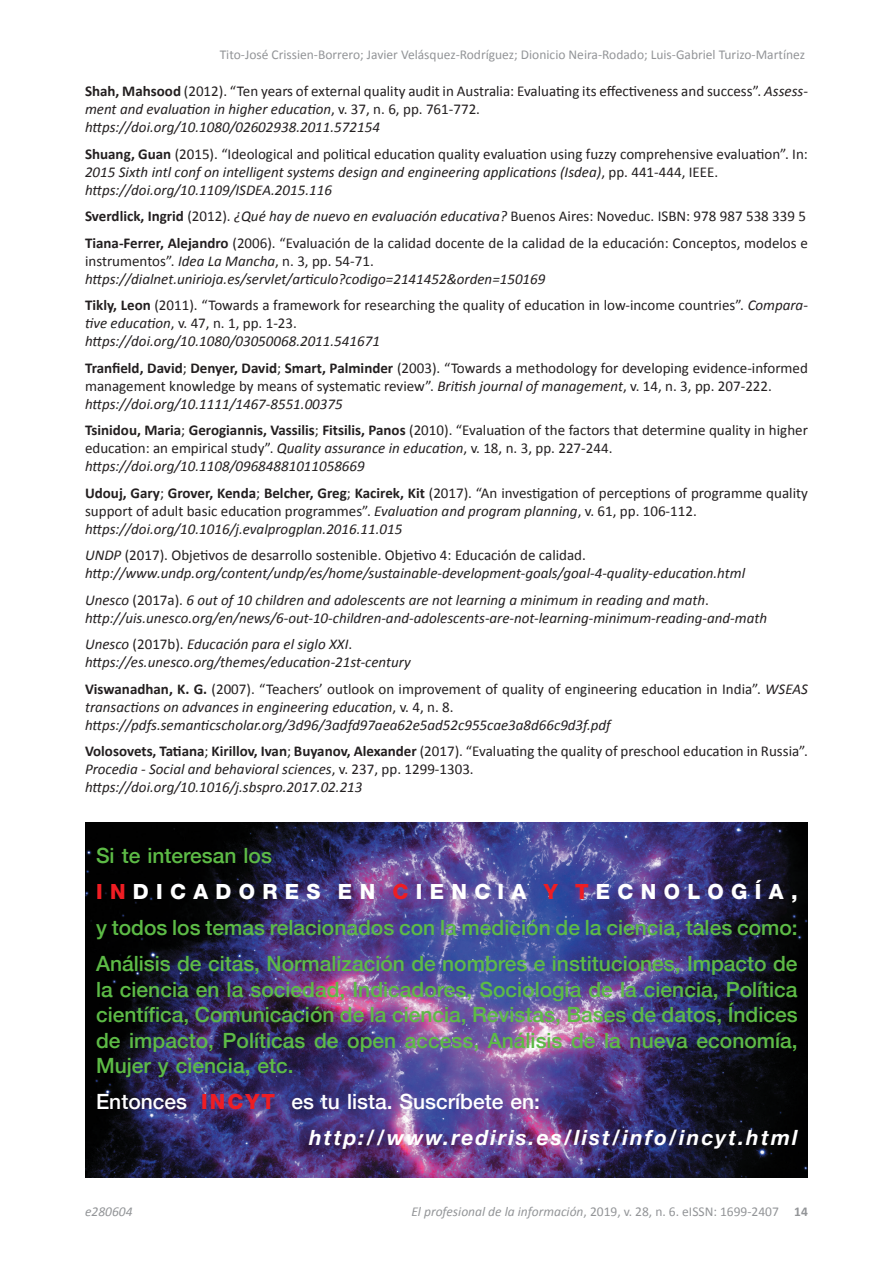
<style>
.page{position:relative;width:893px;height:1263px;background:#fff}
.page>*{position:absolute;margin:0;border:0;box-sizing:border-box;transform-origin:0 0}
.t1{font:500 21px/36.2px "Helvetica Neue";color:#5dbb46}
.t2{font:italic 700 21px/36.2px "Helvetica Neue";letter-spacing:.1em;color:#fff}
.t3{font:15px/18px "Calibri";color:#231f20}
.t4{font:italic 15px/18px "Calibri";color:#231f20}
.t5{font:13.5px "Calibri";color:#939598}
.t6{font:italic 13.5px "Calibri";color:#939598}
.s1{font-weight:700}
.s2{font-style:italic}
.s3{font-weight:700;font-style:normal}
.s4{font-style:normal}
.s5{font-weight:800;color:#ee1d23}
.s6{font-weight:800;color:#fff}
.s7{font-weight:500;font-style:normal}
.s8{font-weight:800;font-style:normal;color:#ee1d23}
</style>
<div class="page">
<img style="left:85px;top:822px;width:723px;height:356px">
<p class="t5" style="left:220px;top:46px;width:587px">Tito-José Crissien-Borrero; Javier Velásquez-Rodríguez; Dionicio Neira-Rodado; Luis-Gabriel Turizo-Martínez</p>
<p class="t3" style="left:85px;top:82px;width:724px"><span class="s1">Shah, Mahsood</span> (2012). “Ten years of external quality audit in Australia: Evaluating its effectiveness and success”. <span class="s2">Assess&shy;ment and evaluation in higher education</span>, v. 37, n. 6, pp. 761-772.<br><span class="s2">https://doi.org/10.1080/02602938.2011.572154</span></p>
<p class="t4" style="left:85px;top:144px;width:724px"><span class="s3">Shuang, Guan</span> <span class="s4">(2015). “Ideological and political education quality evaluation using fuzzy comprehensive evaluation”. In:<br></span>2015 Sixth intl conf on intelligent systems design and engineering applications (Isdea)<span class="s4">, pp. 441-444, IEEE. </span>https://doi.org/10.1109/ISDEA.2015.116</p>
<p class="t3" style="left:85px;top:203px;width:724px;line-height:26.5px"><span class="s1">Sverdlick, Ingrid</span> (2012). <span class="s2">¿Qué hay de nuevo en evaluación educativa?</span> Buenos Aires: Noveduc. ISBN: 978 987 538 339 5<br><span class="s1">Tiana-Ferrer, Alejandro</span> (2006). “Evaluación de la calidad docente de la calidad de la educación: Conceptos, modelos e</p>
<p class="t4" style="left:85px;top:251px;width:462px"><span class="s4">instrumentos”.</span> Idea La Mancha<span class="s4">, n. 3, pp. 54-71. </span>https://dialnet.unirioja.es/servlet/articulo?codigo=2141452&amp;orden=150169</p>
<p class="t3" style="left:85px;top:296px;width:724px"><span class="s1">Tikly, Leon</span> (2011). “Towards a framework for researching the quality of education in low-income countries”. <span class="s2">Compara&shy;tive education</span>, v. 47, n. 1, pp. 1-23.<br><span class="s2">https://doi.org/10.1080/03050068.2011.541671</span></p>
<p class="t3" style="left:85px;top:359px;width:724px"><span class="s1">Tranfield, David</span>; <span class="s1">Denyer, David</span>; <span class="s1">Smart, Palminder</span> (2003). “Towards a methodology for developing evidence-informed management knowledge by means of systematic review”. <span class="s2">British journal of management</span>, v. 14, n. 3, pp. 207-222. <span class="s2">https://doi.org/10.1111/1467-8551.00375</span></p>
<p class="t3" style="left:85px;top:421px;width:724px"><span class="s1">Tsinidou, Maria</span>; <span class="s1">Gerogiannis, Vassilis</span>; <span class="s1">Fitsilis, Panos</span> (2010). “Evaluation of the factors that determine quality in higher education: an empirical study”. <span class="s2">Quality assurance in education</span>, v. 18, n. 3, pp. 227-244. <span class="s2">https://doi.org/10.1108/09684881011058669</span></p>
<p class="t3" style="left:85px;top:484px;width:724px"><span class="s1">Udouj, Gary</span>; <span class="s1">Grover, Kenda</span>; <span class="s1">Belcher, Greg</span>; <span class="s1">Kacirek, Kit</span> (2017). “An investigation of perceptions of programme quality support of adult basic education programmes”. <span class="s2">Evaluation and program planning</span>, v. 61, pp. 106-112. <span class="s2">https://doi.org/10.1016/j.evalprogplan.2016.11.015</span></p>
<p class="t4" style="left:85px;top:546px;width:662px">UNDP <span class="s4">(2017). Objetivos de desarrollo sostenible. Objetivo 4: Educación de calidad. </span>http://www.undp.org/content/undp/es/home/sustainable-development-goals/goal-4-quality-education.html</p>
<p class="t4" style="left:85px;top:590px;width:683px">Unesco <span class="s4">(2017a).</span> 6 out of 10 children and adolescents are not learning a minimum in reading and math<span class="s4">. </span>http://uis.unesco.org/en/news/6-out-10-children-and-adolescents-are-not-learning-minimum-reading-and-math</p>
<p class="t4" style="left:85px;top:635px;width:327px">Unesco <span class="s4">(2017b).</span> Educación para el siglo XXI<span class="s4">. </span>https://es.unesco.org/themes/education-21st-century</p>
<p class="t4" style="left:85px;top:679px;width:724px"><span class="s3">Viswanadhan, K. G.</span> <span class="s4">(2007). “Teachers’ outlook on improvement of quality of engineering education in India”.</span> WSEAS transactions on advances in engineering education<span class="s4">, v. 4, n. 8. </span>https://pdfs.semanticscholar.org/3d96/3adfd97aea62e5ad52c955cae3a8d66c9d3f.pdf</p>
<p class="t3" style="left:85px;top:742px;width:724px"><span class="s1">Volosovets, Tatiana</span>; <span class="s1">Kirillov, Ivan</span>; <span class="s1">Buyanov, Alexander</span> (2017). “Evaluating the quality of preschool education in Russia”.<br><span class="s2">Procedia - Social and behavioral sciences</span>, v. 237, pp. 1299-1303.<br><span class="s2">https://doi.org/10.1016/j.sbspro.2017.02.213</span></p>
<h1 class="t1" style="left:96px;top:835px;width:703px">Si te interesan los<br><span class="s5">IN</span><span class="s6">DICADORES EN</span> <span class="s5">C</span><span class="s6">IENCIA</span> <span class="s5">Y T</span><span class="s6">ECNOLOGÍA, </span>y todos los temas relacionados con la medición de la ciencia, tales como:<br>Análisis de citas, Normalización de nombres e instituciones, Impacto de</h1>
<p class="t1" style="left:96px;top:974px;width:703px;line-height:25.5px;text-align:justify">la ciencia en la sociedad, Indicadores, Sociología de la ciencia, Política científica, Comunicación de la ciencia, Revistas, Bases de datos, Índices de impacto, Políticas de open access, Análisis de la nueva economía, Mujer y ciencia, etc.</p>
<h1 class="t2" style="left:309px;top:1084px;width:490px;text-indent:-213px"><span class="s7">Entonces</span> <span class="s8">INCYT</span> <span class="s7">es tu lista. Suscríbete en: </span>http://www.rediris.es/list/info/incyt.html</h1>
<p class="t6" style="left:85px;top:1202px;width:49px">e280604</p>
<p class="t5" style="left:411px;top:1203px;width:398px"><span class="s2">El profesional de la información</span>, 2019, v. 28, n. 6. eISSN: 1699-2407 <span class="s1">14</span></p>
</div>
